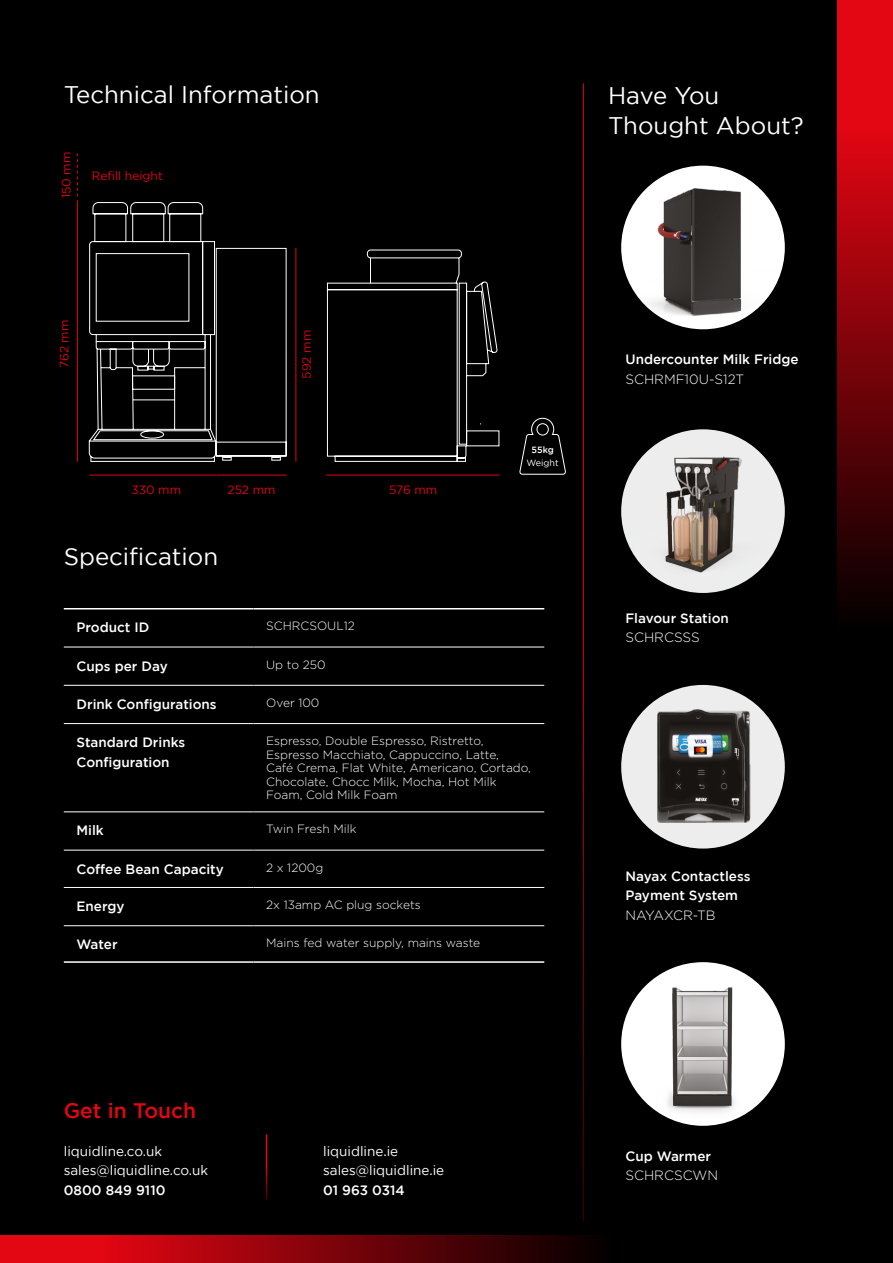
<style>
.page{position:relative;width:893px;height:1263px;background:#000}
.page>*{position:absolute;margin:0;border:0;box-sizing:border-box;transform-origin:0 0}
.t1{font:24px/30px "Gotham";color:#fff}
.t2{font:500 21px "Gotham";color:#e30613}
.t3{font:500 13.5px/19.5px "Gotham";color:#fff}
.t4{font:13.5px/19.5px "Gotham";color:#fff}
.t5{font:300 13.5px "Gotham";color:#fff}
.t6{font:300 12px/13.5px "Gotham";color:#fff}
.t7{font:12px "Gotham";color:#e30613}
.t8{font:9px "Gotham";color:#fff}
.t9{font:500 9px "Gotham";color:#fff}
</style>
<div class="page">
<hr style="left:89px;top:475px;width:127px;height:1px;background:#e30613">
<hr style="left:77px;top:200px;width:1px;height:262px;background:#e30613">
<svg style="left:519px;top:418px;width:47px;height:57px"></svg>
<hr style="left:326px;top:475px;width:173px;height:1px;background:#e30613">
<svg style="left:77px;top:153px;width:1px;height:44px"></svg>
<hr style="left:64px;top:608px;width:189px;height:1px;background:#fff">
<hr style="left:253px;top:608px;width:291px;height:1px;background:#fff">
<hr style="left:64px;top:961px;width:189px;height:2px;background:#fff">
<hr style="left:253px;top:961px;width:291px;height:2px;background:#fff">
<hr style="left:64px;top:647px;width:189px;height:1px;background:#fff">
<hr style="left:253px;top:647px;width:291px;height:1px;background:#fff">
<hr style="left:64px;top:685px;width:189px;height:1px;background:#fff">
<hr style="left:253px;top:685px;width:291px;height:1px;background:#fff">
<hr style="left:64px;top:723px;width:189px;height:1px;background:#fff">
<hr style="left:253px;top:723px;width:291px;height:1px;background:#fff">
<hr style="left:64px;top:811px;width:189px;height:1px;background:#fff">
<hr style="left:253px;top:811px;width:291px;height:1px;background:#fff">
<hr style="left:64px;top:850px;width:189px;height:1px;background:#fff">
<hr style="left:253px;top:850px;width:291px;height:1px;background:#fff">
<hr style="left:64px;top:887px;width:189px;height:1px;background:#fff">
<hr style="left:253px;top:887px;width:291px;height:1px;background:#fff">
<hr style="left:64px;top:925px;width:189px;height:1px;background:#fff">
<hr style="left:253px;top:925px;width:291px;height:1px;background:#fff">
<img style="left:621px;top:685px;width:164px;height:163px;border-radius:82px">
<img style="left:621px;top:166px;width:164px;height:163px;border-radius:82px">
<div style="left:621px;top:962px;width:164px;height:164px;background:#fff;border-radius:50%"></div>
<img style="left:621px;top:975px;width:164px;height:150px">
<svg style="left:838px;top:0;width:55px;height:609px;background:#8d030b"></svg>
<hr style="left:583px;top:83px;width:1px;height:1138px;background:#e30613">
<hr style="left:266px;top:1134px;width:1px;height:65px;background:#e30613">
<svg style="left:0;top:1235px;width:592px;height:28px;background:#89030b"></svg>
<hr style="left:217px;top:475px;width:69px;height:1px;background:#e30613">
<hr style="left:295px;top:248px;width:1px;height:214px;background:#e30613">
<svg style="left:88px;top:202px;width:199px;height:260px"></svg>
<svg style="left:327px;top:249px;width:173px;height:213px"></svg>
<div style="left:621px;top:429px;width:164px;height:164px;background:#ededed;border-radius:50%"></div>
<img style="left:621px;top:446px;width:164px;height:134px">
<h1 class="t1" style="left:64px;top:79px;width:257px">Technical Information</h1>
<p class="t7" style="left:60px;top:198px;width:48px;rotate:-90deg">150 mm</p>
<p class="t7" style="left:92px;top:169px;width:73px">Refill height</p>
<p class="t7" style="left:58px;top:368px;width:50px;rotate:-90deg">762 mm</p>
<p class="t7" style="left:300px;top:379px;width:50px;rotate:-90deg">592 mm</p>
<p class="t7" style="left:131px;top:483px;width:51px">330 mm</p>
<p class="t7" style="left:389px;top:483px;width:50px">576 mm</p>
<p class="t7" style="left:227px;top:483px;width:50px">252 mm</p>
<h1 class="t1" style="left:64px;top:541px;width:156px">Specification</h1>
<p class="t9" style="left:531px;top:445px;width:24px">55kg</p>
<p class="t8" style="left:527px;top:457px;width:34px">Weight</p>
<p class="t3" style="left:77px;top:617px;width:74px">Product ID</p>
<p class="t6" style="left:266px;top:619px;width:90px">SCHRCSOUL12</p>
<p class="t3" style="left:77px;top:656px;width:93px">Cups per Day</p>
<p class="t6" style="left:266px;top:657px;width:61px">Up to 250</p>
<p class="t3" style="left:77px;top:694px;width:142px">Drink Configurations</p>
<p class="t6" style="left:266px;top:696px;width:55px">Over 100</p>
<p class="t3" style="left:77px;top:732px;width:110px">Standard Drinks<br>Configuration</p>
<p class="t6" style="left:266px;top:734px;width:266px">Espresso, Double Espresso, Ristretto, Espresso Macchiato, Cappuccino, Latte,<br>Café Crema, Flat White, Americano, Cortado, Chocolate, Chocc Milk, Mocha, Hot Milk Foam, Cold Milk Foam</p>
<p class="t3" style="left:77px;top:820px;width:29px">Milk</p>
<p class="t6" style="left:266px;top:822px;width:92px">Twin Fresh Milk</p>
<p class="t3" style="left:77px;top:859px;width:149px">Coffee Bean Capacity</p>
<p class="t6" style="left:266px;top:860px;width:59px">2 x 1200g</p>
<p class="t3" style="left:77px;top:896px;width:50px">Energy</p>
<p class="t6" style="left:266px;top:898px;width:156px">2x 13amp AC plug sockets</p>
<p class="t3" style="left:77px;top:934px;width:43px">Water</p>
<p class="t6" style="left:266px;top:936px;width:216px">Mains fed water supply, mains waste</p>
<h1 class="t1" style="left:608px;top:80px;width:197px">Have You<br>Thought About?</h1>
<p class="t3" style="left:625px;top:349px;width:175px">Undercounter Milk Fridge</p>
<p class="t5" style="left:625px;top:372px;width:120px">SCHRMF10U-S12T</p>
<p class="t3" style="left:625px;top:608px;width:105px">Flavour Station</p>
<p class="t5" style="left:625px;top:630px;width:76px">SCHRCSSS</p>
<p class="t3" style="left:625px;top:866px;width:126px">Nayax Contactless<br>Payment System</p>
<p class="t5" style="left:625px;top:907px;width:92px">NAYAXCR-TB</p>
<h2 class="t2" style="left:64px;top:1099px;width:134px">Get in Touch</h2>
<p class="t4" style="left:64px;top:1141px;width:146px">liquidline.co.uk sales@liquidline.co.uk</p>
<p class="t3" style="left:64px;top:1180px;width:103px">0800 849 9110</p>
<p class="t4" style="left:323px;top:1141px;width:123px">liquidline.ie sales@liquidline.ie</p>
<p class="t3" style="left:323px;top:1180px;width:83px">01 963 0314</p>
<p class="t3" style="left:625px;top:1146px;width:87px">Cup Warmer</p>
<p class="t5" style="left:625px;top:1168px;width:94px">SCHRCSCWN</p>
</div>
